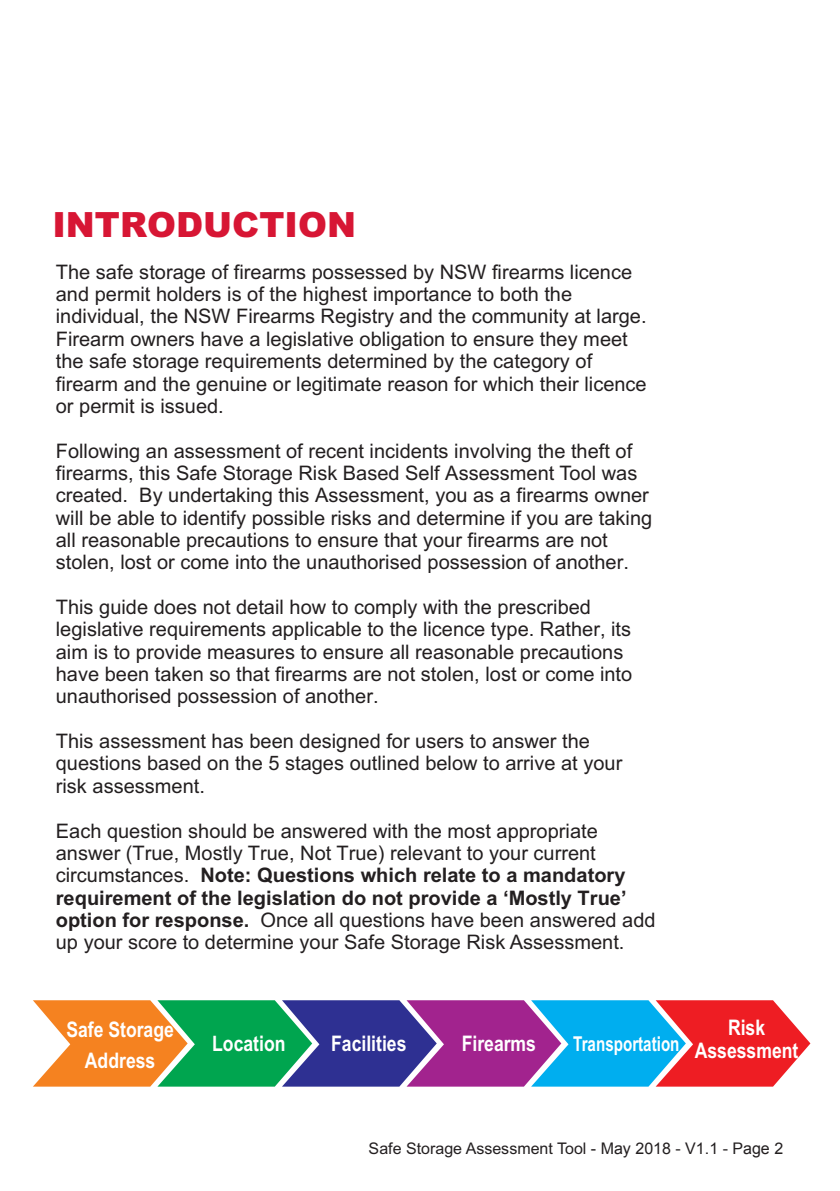
<style>
.page{position:relative;width:840px;height:1191px;background:#fff}
.page>*{position:absolute;margin:0;border:0;box-sizing:border-box;transform-origin:0 0}
.t1{font:900 34.8px "Arial";color:#d71634}
.t2{font:700 21.4px/31.8px "Arial Narrow";color:#fff;text-align:center}
.t3{font:700 20.6px "Arial Narrow";color:#fff;scale:.9 1}
.t4{font:20px/22.4px "Arial";color:#231f20}
.t5{font:16px "Arial";color:#231f20}
.s1{font-weight:700}
.s2{font-style:inherit}
</style>
<div class="page">
<svg style="left:33px;top:1000px;width:777px;height:86px;background:#80707e"></svg>
<h1 class="t1" style="left:52px;top:212px;width:305px">INTRODUCTION</h1>
<p class="t4" style="left:56px;top:262px;width:592px">The safe storage of firearms possessed by NSW firearms licence and permit holders is of the highest importance to both the individual, the NSW Firearms Registry and the community at large.<br>Firearm owners have a legislative obligation to ensure they meet the safe storage requirements determined by the category of firearm and the genuine or legitimate reason for which their licence or permit is issued.</p>
<p class="t4" style="left:56px;top:441px;width:597px">Following an assessment of recent incidents involving the theft of firearms, this Safe Storage Risk Based Self Assessment Tool was created. By undertaking this Assessment, you as a firearms owner will be able to identify possible risks and determine if you are taking all reasonable precautions to ensure that your firearms are not stolen, lost or come into the unauthorised possession of another.</p>
<p class="t4" style="left:56px;top:597px;width:577px">This guide does not detail how to comply with the prescribed legislative requirements applicable to the licence type. Rather, its aim is to provide measures to ensure all reasonable precautions have been taken so that firearms are not stolen, lost or come into unauthorised possession of another.</p>
<p class="t4" style="left:56px;top:731px;width:567px">This assessment has been designed for users to answer the questions based on the 5 stages outlined below to arrive at your risk assessment.</p>
<p class="t4" style="left:56px;top:821px;width:601px">Each question should be answered with the most appropriate answer (True, Mostly True, Not True) relevant to your current circumstances. <span class="s1">Note: Questions which relate to a mandatory requirement of the legislation do not provide a ‘Mostly True’ option for response.</span> Once all questions have been answered add up your score to determine your Safe Storage Risk Assessment.</p>
<p class="t2" style="left:66px;top:1015px;width:109px">Safe Storage<br>Address</p>
<p class="t2" style="left:212px;top:1029px;width:75px">Location</p>
<p class="t2" style="left:331px;top:1029px;width:77px">Facilities</p>
<p class="t2" style="left:461px;top:1029px;width:76px">Firearms</p>
<p class="t3" style="left:573px;top:1035px;width:119px">Transportation</p>
<p class="t2" style="left:694px;top:1017px;width:105px;line-height:23px">Risk<br>Assessment</p>
<p class="t5" style="left:368px;top:1142px;width:416px">Safe Storage Assessment Tool - <span class="s2">May</span> 2018 - V1.1 - Page 2</p>
</div>
